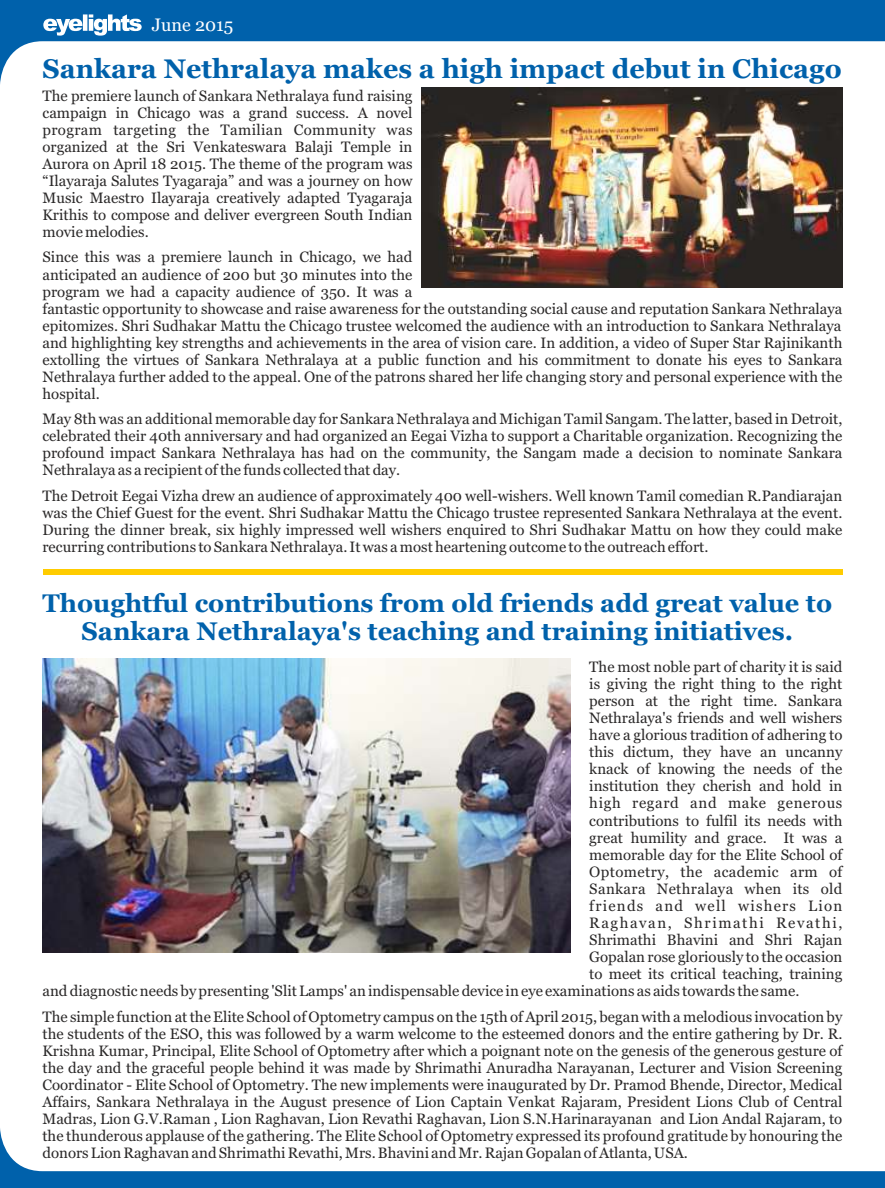
<style>
.page{position:relative;width:885px;height:1188px;background:#fff}
.page>*{position:absolute;margin:0;border:0;box-sizing:border-box;transform-origin:0 0}
.t1{font:700 26.7px "Georgia";color:#0061ab}
.t2{font:700 25.35px/28.8px "Georgia";color:#0061ab;text-align:center}
.t3{font:18px "Georgia";color:#fff}
.t4{font:15px/17.1px "Georgia";color:#2b2929;text-align:justify}
.t5{font:15px "Georgia";letter-spacing:.025em;color:#2b2929}
.t6{font:15px "Georgia";letter-spacing:.105em;color:#2b2929}
.t7{font:15px "Georgia";letter-spacing:.04em;color:#2b2929}
.t8{font:15px "Georgia";letter-spacing:.085em;color:#2b2929}
</style>
<div class="page">
<svg style="left:0;top:0;width:884px;height:84px"></svg>
<svg style="left:43px;top:14px;width:99px;height:22px"></svg>
<svg style="left:0;top:1128px;width:884px;height:60px"></svg>
<div style="left:43px;top:569px;width:799px;height:6px;background:#fc0"></div>
<img style="left:421px;top:87px;width:421px;height:200px">
<img style="left:43px;top:658px;width:527px;height:294px">
<p class="t3" style="left:152px;top:17px;width:83px">June 2015</p>
<h1 class="t1" style="left:42px;top:58px;width:800px">Sankara Nethralaya makes a high impact debut in Chicago</h1>
<p class="t4" style="left:42px;top:88px;width:371px">The premiere launch of Sankara Nethralaya fund raising campaign in Chicago was a grand success. A novel program targeting the Tamilian Community was organized at the Sri Venkateswara Balaji Temple in Aurora on April 18 2015. The theme of the program was “Ilayaraja Salutes Tyagaraja” and was a journey on how Music Maestro Ilayaraja creatively adapted Tyagaraja Krithis to compose and deliver evergreen South Indian movie melodies.</p>
<p class="t4" style="left:42px;top:250px;width:801px;text-align:left">Since this was a premiere launch in Chicago, we had<br>anticipated an audience of 200 but 30 minutes into the<br>program we had a capacity audience of 350. It was a<br>fantastic opportunity to showcase and raise awareness for the outstanding social cause and reputation Sankara Nethralaya epitomizes. Shri Sudhakar Mattu the Chicago trustee welcomed the audience with an introduction to Sankara Nethralaya and highlighting key strengths and achievements in the area of vision care. In addition, a video of Super Star Rajinikanth extolling the virtues of Sankara Nethralaya at a public function and his commitment to donate his eyes to Sankara Nethralaya further added to the appeal. One of the patrons shared her life changing story and personal experience with the hospital.</p>
<p class="t4" style="left:42px;top:412px;width:801px">May 8th was an additional memorable day for Sankara Nethralaya and Michigan Tamil Sangam. The latter, based in Detroit, celebrated their 40th anniversary and had organized an Eegai Vizha to support a Charitable organization. Recognizing the profound impact Sankara Nethralaya has had on the community, the Sangam made a decision to nominate Sankara Nethralaya as a recipient of the funds collected that day.</p>
<p class="t4" style="left:42px;top:488px;width:801px">The Detroit Eegai Vizha drew an audience of approximately 400 well-wishers. Well known Tamil comedian R.Pandiarajan was the Chief Guest for the event. Shri Sudhakar Mattu the Chicago trustee represented Sankara Nethralaya at the event.<br>During the dinner break, six highly impressed well wishers enquired to Shri Sudhakar Mattu on how they could make recurring contributions to Sankara Nethralaya. It was a most heartening outcome to the outreach effort.</p>
<h2 class="t2" style="left:42px;top:590px;width:791px">Thoughtful contributions from old friends add great value to<br>Sankara Nethralaya's teaching and training initiatives.</h2>
<p class="t4" style="left:589px;top:660px;width:254px">The most noble part of charity it is said</p>
<p class="t4" style="left:589px;top:677px;width:254px">is giving the right thing to the right</p>
<p class="t4" style="left:589px;top:694px;width:254px">person at the right time. Sankara</p>
<p class="t4" style="left:589px;top:711px;width:254px">Nethralaya's friends and well wishers</p>
<p class="t4" style="left:589px;top:728px;width:254px">have a glorious tradition of adhering to</p>
<p class="t4" style="left:589px;top:745px;width:254px">this dictum, they have an uncanny</p>
<p class="t4" style="left:589px;top:762px;width:254px">knack of knowing the needs of the</p>
<p class="t4" style="left:589px;top:779px;width:254px">institution they cherish and hold in</p>
<p class="t7" style="left:589px;top:797px;width:254px">high regard and make generous</p>
<p class="t4" style="left:589px;top:813px;width:254px">contributions to fulfil its needs with</p>
<p class="t4" style="left:589px;top:830px;width:254px">great humility and grace. It was a</p>
<p class="t4" style="left:589px;top:847px;width:254px">memorable day for the Elite School of</p>
<p class="t5" style="left:589px;top:865px;width:254px">Optometry, the academic arm of</p>
<p class="t5" style="left:589px;top:882px;width:254px">Sankara Nethralaya when its old</p>
<p class="t8" style="left:589px;top:899px;width:254px">friends and well wishers Lion</p>
<p class="t6" style="left:589px;top:916px;width:254px">Raghavan, Shrimathi Revathi,</p>
<p class="t4" style="left:589px;top:932px;width:254px">Shrimathi Bhavini and Shri Rajan</p>
<p class="t4" style="left:589px;top:949px;width:254px">Gopalan rose gloriously to the occasion</p>
<p class="t4" style="left:589px;top:966px;width:254px">to meet its critical teaching, training</p>
<p class="t4" style="left:42px;top:983px;width:758px">and diagnostic needs by presenting 'Slit Lamps' an indispensable device in eye examinations as aids towards the same.</p>
<p class="t4" style="left:42px;top:1009px;width:801px">The simple function at the Elite School of Optometry campus on the 15th of April 2015, began with a melodious invocation by the students of the ESO, this was followed by a warm welcome to the esteemed donors and the entire gathering by Dr. R.<br>Krishna Kumar, Principal, Elite School of Optometry after which a poignant note on the genesis of the generous gesture of the day and the graceful people behind it was made by Shrimathi Anuradha Narayanan, Lecturer and Vision Screening Coordinator - Elite School of Optometry. The new implements were inaugurated by Dr. Pramod Bhende, Director, Medical Affairs, Sankara Nethralaya in the August presence of Lion Captain Venkat Rajaram, President Lions Club of Central Madras, Lion G.V.Raman , Lion Raghavan, Lion Revathi Raghavan, Lion S.N.Harinarayanan and Lion Andal Rajaram, to the thunderous applause of the gathering. The Elite School of Optometry expressed its profound gratitude by honouring the donors Lion Raghavan and Shrimathi Revathi, Mrs. Bhavini and Mr. Rajan Gopalan of Atlanta, USA.</p>
</div>
